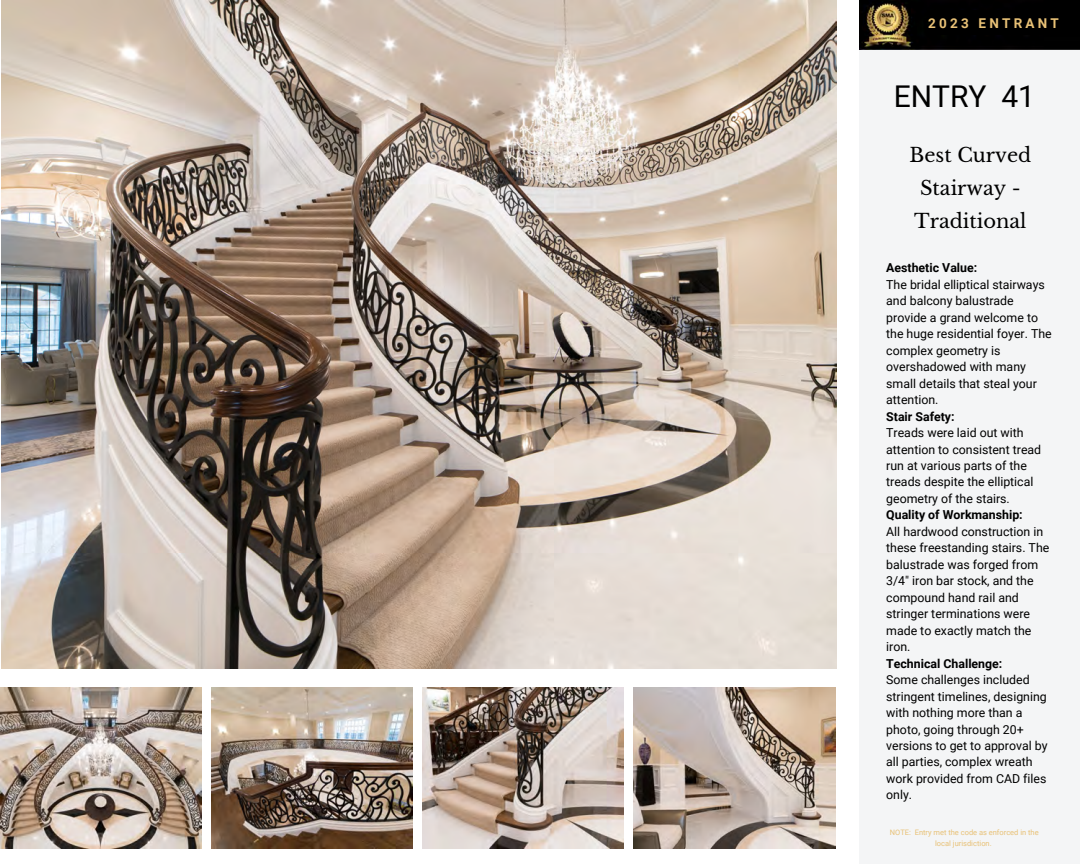
<style>
.page{position:relative;width:1080px;height:864px;background:#fff}
.page>*{position:absolute;margin:0;border:0;box-sizing:border-box;transform-origin:0 0}
.t1{font:30px "Roboto";color:#000}
.t2{font:19.35px/33px "Libre Baskerville";color:#000;text-align:center}
.t3{font:700 13.5px "Roboto";letter-spacing:.24em;color:#e8c176}
.t4{font:12.3px/16.5px "Roboto";color:#000}
.t5{font:700 12.3px "Roboto";color:#000}
.t6{font:7.5px/10.2px "Roboto";color:#e8c176;text-align:center}
</style>
<div class="page">
<img style="left:1px;top:0;width:835px;height:668px">
<img style="left:0;top:687px;width:201px;height:161px">
<img style="left:211px;top:687px;width:202px;height:161px">
<img style="left:422px;top:687px;width:202px;height:161px">
<img style="left:634px;top:687px;width:201px;height:161px">
<div style="left:859px;top:0;width:221px;height:864px;background:#f4f5f6"></div>
<img style="left:859px;top:0;width:221px;height:50px">
<div style="left:929px;top:10px;width:129px;height:24px;background:#000"></div>
<p class="t3" style="left:928px;top:16px;width:132px">2023 ENTRANT</p>
<h1 class="t1" style="left:894px;top:79px;width:143px">ENTRY 41</h1>
<h2 class="t2" style="left:910px;top:139px;width:123px">Best Curved<br>Stairway -<br>Traditional</h2>
<p class="t5" style="left:886px;top:261px;width:93px">Aesthetic Value:</p>
<p class="t4" style="left:886px;top:276px;width:167px">The bridal elliptical stairways and balcony balustrade provide a grand welcome to the huge residential foyer. The complex geometry is overshadowed with many small details that steal your attention.</p>
<p class="t5" style="left:886px;top:409px;width:70px">Stair Safety:</p>
<p class="t4" style="left:886px;top:425px;width:157px">Treads were laid out with attention to consistent tread run at various parts of the treads despite the elliptical geometry of the stairs.</p>
<p class="t5" style="left:886px;top:508px;width:138px">Quality of Workmanship:</p>
<p class="t4" style="left:886px;top:523px;width:165px">All hardwood construction in these freestanding stairs. The balustrade was forged from<br>3/4" iron bar stock, and the compound hand rail and stringer terminations were made to exactly match the iron.</p>
<p class="t5" style="left:886px;top:656px;width:118px">Technical Challenge:</p>
<p class="t4" style="left:886px;top:672px;width:163px">Some challenges included stringent timelines, designing with nothing more than a photo, going through 20+ versions to get to approval by all parties, complex wreath work provided from CAD files only.</p>
<p class="t6" style="left:890px;top:828px;width:150px">NOTE: Entry met the code as enforced in the local jurisdiction.</p>
</div>
